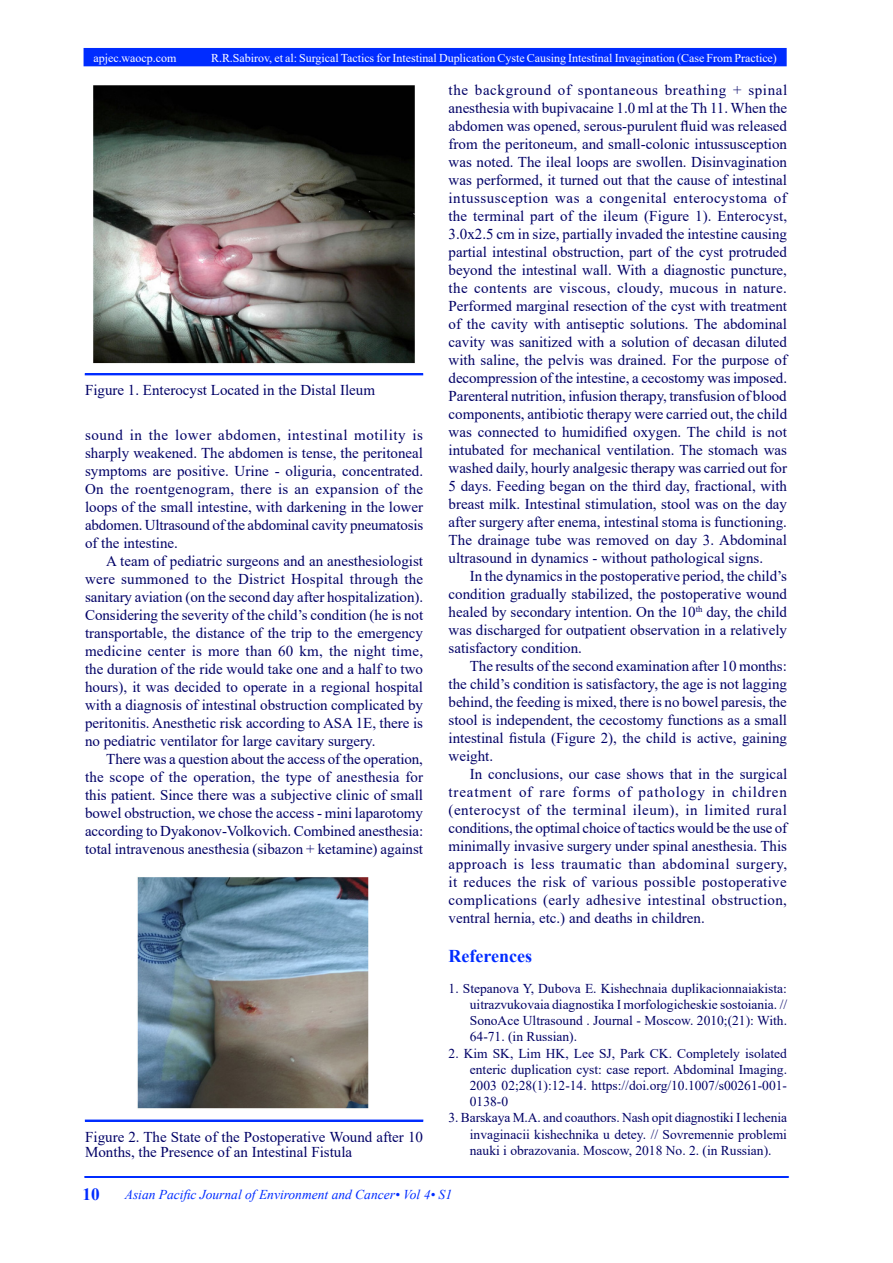
<style>
.page{position:relative;width:893px;height:1263px;background:#fff}
.page>*{position:absolute;margin:0;border:0;box-sizing:border-box;transform-origin:0 0}
.t1{font:700 18px "Times New Roman";color:#002cff}
.t2{font:700 17.25px "Times New Roman";color:#002cff}
.t3{font:15px/18px "Times New Roman";color:#006;text-align:justify}
.t4{font:13.5px/16.2px "Times New Roman";color:#006;text-align:justify}
.t5{font:italic 13.5px "Times New Roman";color:#002cff}
.t6{font:12px "Times New Roman";letter-spacing:-.005em;color:#fff}
</style>
<div class="page">
<div style="left:84px;top:49px;width:702px;height:17px;background:#002cff"></div>
<div style="left:84px;top:48px;width:703px;height:18px;border:2px solid #002cff"></div>
<hr style="left:85px;top:1176px;width:703px;height:2px;background:#002cff">
<img style="left:93px;top:85px;width:322px;height:279px">
<div style="left:85px;top:374px;width:338px;height:1px;border:1px solid #002cff"></div>
<img style="left:137px;top:877px;width:232px;height:232px">
<div style="left:85px;top:1120px;width:338px;height:1px;border:1px solid #002cff"></div>
<p class="t6" style="left:94px;top:49px;width:84px">apjec.waocp.com</p>
<p class="t6" style="left:211px;top:49px;width:567px">R.R.Sabirov, et al: Surgical Tactics for Intestinal Duplication Cyste Causing Intestinal Invagination (Case From Practice)</p>
<p class="t3" style="left:85px;top:381px;width:291px">Figure 1. Enterocyst Located in the Distal Ileum</p>
<p class="t3" style="left:85px;top:425px;width:340px">sound in the lower abdomen, intestinal motility is sharply weakened. The abdomen is tense, the peritoneal symptoms are positive. Urine - oliguria, concentrated.<br>On the roentgenogram, there is an expansion of the loops of the small intestine, with darkening in the lower abdomen. Ultrasound of the abdominal cavity pneumatosis of the intestine.</p>
<p class="t3" style="left:85px;top:551px;width:340px;text-indent:21px">A team of pediatric surgeons and an anesthesiologist were summoned to the District Hospital through the sanitary aviation (on the second day after hospitalization).<br>Considering the severity of the child’s condition (he is not transportable, the distance of the trip to the emergency medicine center is more than 60 km, the night time, the duration of the ride would take one and a half to two hours), it was decided to operate in a regional hospital with a diagnosis of intestinal obstruction complicated by peritonitis. Anesthetic risk according to ASA 1E, there is no pediatric ventilator for large cavitary surgery.</p>
<p class="t3" style="left:85px;top:749px;width:340px;text-indent:21px">There was a question about the access of the operation, the scope of the operation, the type of anesthesia for this patient. Since there was a subjective clinic of small bowel obstruction, we chose the access - mini laparotomy according to Dyakonov-Volkovich. Combined anesthesia: total intravenous anesthesia (sibazon + ketamine) against</p>
<p class="t3" style="left:85px;top:1129px;width:339px;line-height:15px">Figure 2. The State of the Postoperative Wound after 10<br>Months, the Presence of an Intestinal Fistula</p>
<p class="t3" style="left:449px;top:80px;width:340px">the background of spontaneous breathing + spinal anesthesia with bupivacaine 1.0 ml at the Th 11. When the abdomen was opened, serous-purulent fluid was released from the peritoneum, and small-colonic intussusception was noted. The ileal loops are swollen. Disinvagination was performed, it turned out that the cause of intestinal intussusception was a congenital enterocystoma of the terminal part of the ileum (Figure 1). Enterocyst, 3.0x2.5 cm in size, partially invaded the intestine causing partial intestinal obstruction, part of the cyst protruded beyond the intestinal wall. With a diagnostic puncture, the contents are viscous, cloudy, mucous in nature.<br>Performed marginal resection of the cyst with treatment of the cavity with antiseptic solutions. The abdominal cavity was sanitized with a solution of decasan diluted with saline, the pelvis was drained. For the purpose of decompression of the intestine, a cecostomy was imposed.<br>Parenteral nutrition, infusion therapy, transfusion of blood components, antibiotic therapy were carried out, the child was connected to humidified oxygen. The child is not intubated for mechanical ventilation. The stomach was washed daily, hourly analgesic therapy was carried out for 5 days. Feeding began on the third day, fractional, with breast milk. Intestinal stimulation, stool was on the day after surgery after enema, intestinal stoma is functioning.<br>The drainage tube was removed on day 3. Abdominal ultrasound in dynamics - without pathological signs.</p>
<p class="t3" style="left:449px;top:566px;width:340px;text-indent:21px">In the dynamics in the postoperative period, the child’s condition gradually stabilized, the postoperative wound healed by secondary intention. On the 10<sup>th</sup> day, the child was discharged for outpatient observation in a relatively satisfactory condition.</p>
<p class="t3" style="left:449px;top:656px;width:340px;text-indent:21px">The results of the second examination after 10 months: the child’s condition is satisfactory, the age is not lagging behind, the feeding is mixed, there is no bowel paresis, the stool is independent, the cecostomy functions as a small intestinal fistula (Figure 2), the child is active, gaining weight.</p>
<p class="t3" style="left:449px;top:764px;width:340px;text-indent:21px">In conclusions, our case shows that in the surgical treatment of rare forms of pathology in children (enterocyst of the terminal ileum), in limited rural conditions, the optimal choice of tactics would be the use of minimally invasive surgery under spinal anesthesia. This approach is less traumatic than abdominal surgery, it reduces the risk of various possible postoperative complications (early adhesive intestinal obstruction, ventral hernia, etc.) and deaths in children.</p>
<p class="t1" style="left:449px;top:943px;width:85px">References</p>
<p class="t4" style="left:470px;top:980px;width:319px;text-indent:-21px">1. Stepanova Y, Dubova E. Kishechnaia duplikacionnaiakista: uitrazvukovaia diagnostika I morfologicheskie sostoiania. // SonoAce Ultrasound . Journal - Moscow. 2010;(21): With.<br>64-71. (in Russian).</p>
<p class="t4" style="left:470px;top:1044px;width:319px;text-indent:-21px">2. Kim SK, Lim HK, Lee SJ, Park CK. Completely isolated enteric duplication cyst: case report. Abdominal Imaging.<br>2003 02;28(1):12-14. https://doi.org/10.1007/s00261-001- 0138-0</p>
<p class="t4" style="left:470px;top:1109px;width:319px;text-indent:-21px">3. Barskaya M.A. and coauthors. Nash opit diagnostiki I lechenia invaginacii kishechnika u detey. // Sovremennie problemi nauki i obrazovania. Moscow, 2018 No. 2. (in Russian).</p>
<p class="t2" style="left:82px;top:1182px;width:19px">10</p>
<p class="t5" style="left:125px;top:1185px;width:329px">Asian Pacific Journal of Environment and Cancer• Vol 4• S1</p>
</div>
